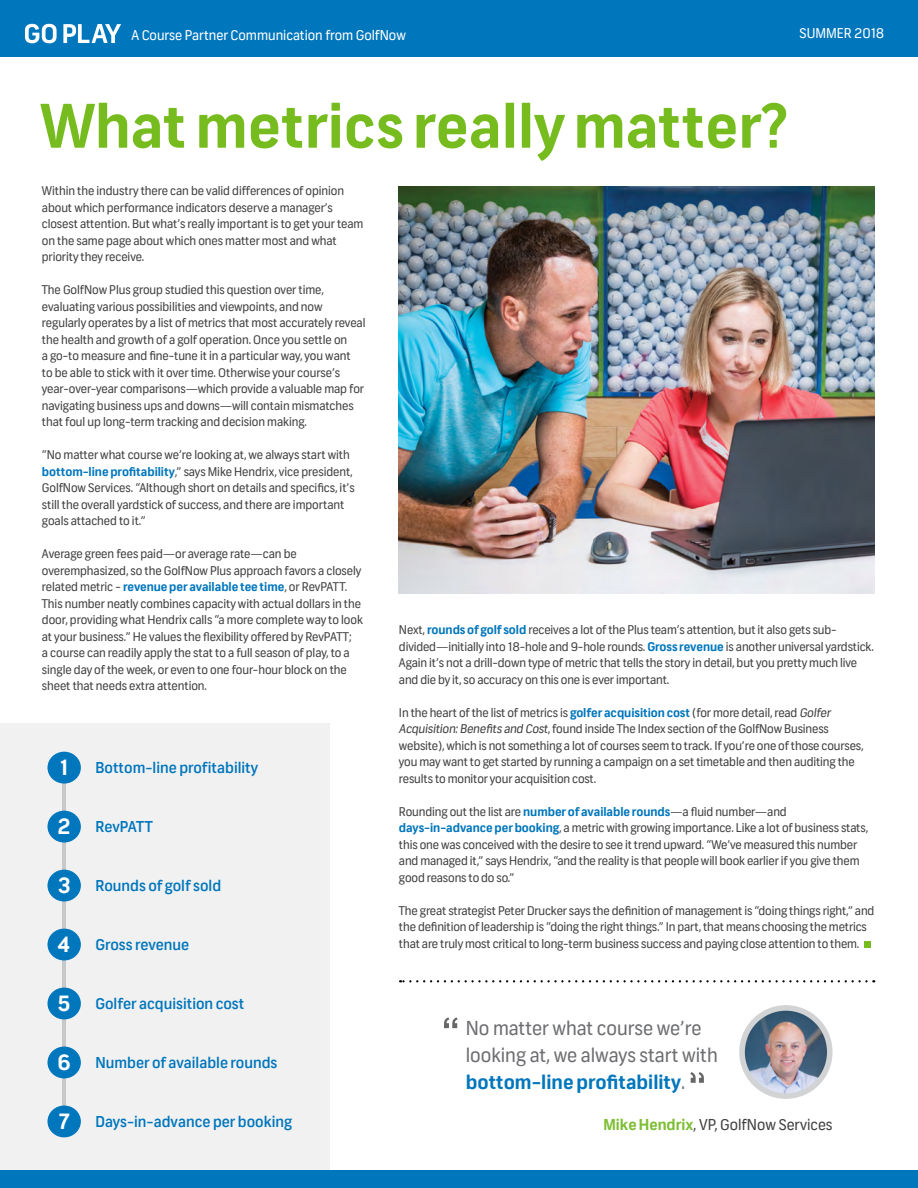
<style>
.page{position:relative;width:918px;height:1188px;background:#fff}
.page>*{position:absolute;margin:0;border:0;box-sizing:border-box;transform-origin:0 0}
.t1{font:700 60px "NBCSN Frank";color:#77bc1f}
.t2{font:700 21px "NBCSN Frank";color:#fff}
.t3{font:19.2px/27.3px "NBCSN Frank";color:#6d6e71}
.t4{font:500 15px "NBCSN Frank";color:#0076bc}
.t5{font:15px "NBCSN Frank";color:#414042}
.t6{font:13.5px "NBCSN Frank";color:#fff}
.t7{font:12px/16.5px "NBCSN Frank";letter-spacing:-.01em;color:#414042}
.s1{font-weight:700;color:#0076bc}
.s2{font-weight:700;color:#7cbe32}
</style>
<div class="page">
<div style="left:0;top:724px;width:330px;height:464px;background:#f1f1f2"></div>
<hr style="left:62px;top:764px;width:4px;height:356px;background:#c7c8ca">
<img style="left:399px;top:186px;width:475px;height:407px">
<div style="left:864px;top:941px;width:7px;height:6px;background:#78bd20"></div>
<svg style="left:400px;top:980px;width:467px;height:2px"></svg>
<img style="left:742px;top:1008px;width:88px;height:88px;border-radius:44px">
<div style="left:739px;top:1005px;width:94px;height:94px;border:6px solid #d1d3d4;border-radius:50%"></div>
<svg style="left:444px;top:1017px;width:14px;height:11px"></svg>
<svg style="left:690px;top:1072px;width:14px;height:11px"></svg>
<div style="left:47px;top:752px;width:34px;height:32px;background:#0076bc;border-radius:50%"></div>
<div style="left:47px;top:988px;width:34px;height:31px;background:#0076bc;border-radius:50%"></div>
<div style="left:47px;top:1047px;width:34px;height:31px;background:#0076bc;border-radius:50%"></div>
<div style="left:47px;top:1106px;width:34px;height:31px;background:#0076bc;border-radius:50%"></div>
<div style="left:47px;top:811px;width:34px;height:32px;background:#0076bc;border-radius:50%"></div>
<div style="left:47px;top:870px;width:34px;height:31px;background:#0076bc;border-radius:50%"></div>
<div style="left:47px;top:929px;width:34px;height:31px;background:#0076bc;border-radius:50%"></div>
<div style="left:0;top:0;width:918px;height:57px;background:#0076bc"></div>
<svg style="left:25px;top:24px;width:32px;height:19px"></svg>
<svg style="left:63px;top:24px;width:58px;height:19px"></svg>
<div style="left:0;top:1171px;width:918px;height:17px;background:#0076bc"></div>
<p class="t6" style="left:131px;top:27px;width:276px">A Course Partner Communication from GolfNow</p>
<p class="t6" style="left:800px;top:25px;width:86px">SUMMER 2018</p>
<h1 class="t1" style="left:41px;top:90px;width:748px">What metrics really matter?</h1>
<p class="t7" style="left:42px;top:183px;width:323px">Within the industry there can be valid differences of opinion about which performance indicators deserve a manager’s closest attention. But what’s really important is to get your team on the same page about which ones matter most and what priority they receive.</p>
<p class="t7" style="left:42px;top:282px;width:325px">The GolfNow Plus group studied this question over time, evaluating various possibilities and viewpoints, and now regularly operates by a list of metrics that most accurately reveal the health and growth of a golf operation. Once you settle on<br>a go-to measure and fine-tune it in a particular way, you want<br>to be able to stick with it over time. Otherwise your course’s year-over-year comparisons—which provide a valuable map for navigating business ups and downs—will contain mismatches that foul up long-term tracking and decision making.</p>
<p class="t7" style="left:42px;top:447px;width:314px">“No matter what course we’re looking at, we always start with <span class="s1">bottom-line profitability</span>,” says Mike Hendrix, vice president, GolfNow Services. “Although short on details and specifics, it’s still the overall yardstick of success, and there are important goals attached to it.”</p>
<p class="t7" style="left:42px;top:546px;width:322px">Average green fees paid—or average rate—can be overemphasized, so the GolfNow Plus approach favors a closely related metric - <span class="s1">revenue per available tee time</span>, or RevPATT.<br>This number neatly combines capacity with actual dollars in the door, providing what Hendrix calls “a more complete way to look at your business.” He values the flexibility offered by RevPATT;<br>a course can readily apply the stat to a full season of play, to a single day of the week, or even to one four-hour block on the sheet that needs extra attention.</p>
<h2 class="t2" style="left:60px;top:754px;width:10px">1</h2>
<p class="t4" style="left:95px;top:759px;width:164px">Bottom-line prof itability</p>
<h2 class="t2" style="left:58px;top:813px;width:15px">2</h2>
<p class="t4" style="left:95px;top:818px;width:59px">RevPATT</p>
<h2 class="t2" style="left:58px;top:872px;width:15px">3</h2>
<p class="t4" style="left:95px;top:877px;width:127px">Rounds of golf sold</p>
<h2 class="t2" style="left:57px;top:931px;width:15px">4</h2>
<p class="t4" style="left:95px;top:936px;width:95px">Gross revenue</p>
<h2 class="t2" style="left:58px;top:991px;width:15px">5</h2>
<p class="t4" style="left:95px;top:995px;width:150px">Golfer acquisition cost</p>
<h2 class="t2" style="left:57px;top:1050px;width:15px">6</h2>
<p class="t4" style="left:95px;top:1053px;width:183px">Number of available rounds</p>
<h2 class="t2" style="left:58px;top:1109px;width:13px">7</h2>
<p class="t4" style="left:95px;top:1112px;width:198px">Days-in-advance per booking</p>
<p class="t7" style="left:399px;top:622px;width:476px">Next, <span class="s1">rounds of golf sold</span> receives a lot of the Plus team’s attention, but it also gets sub&shy;divided—initially into 18-hole and 9-hole rounds. <span class="s1">Gross revenue</span> is another universal yardstick.<br>Again it’s not a drill-down type of metric that tells the story in detail, but you pretty much live and die by it, so accuracy on this one is ever important.</p>
<p class="t7" style="left:399px;top:705px;width:466px">In the heart of the list of metrics is <span class="s1">golfer acquisition cost</span> (for more detail, read Golfer Acquisition:Benefits and Cost, found inside The Index section of the GolfNow Business website), which is not something a lot of courses seem to track. If you’re one of those courses, you may want to get started by running a campaign on a set timetable and then auditing the results to monitor your acquisition cost.</p>
<p class="t7" style="left:399px;top:804px;width:471px">Rounding out the list are <span class="s1">number of available rounds</span>—a fluid number—and <span class="s1">days-in-advance per booking</span>, a metric with growing importance. Like a lot of business stats, this one was conceived with the desire to see it trend upward. “We’ve measured this number and managed it,” says Hendrix, “and the reality is that people will book earlier if you give them good reasons to do so.”</p>
<p class="t7" style="left:399px;top:903px;width:477px">The great strategist Peter Drucker says the definition of management is “doing things right,” and the definition of leadership is “doing the right things.” In part, that means choosing the metrics that are truly most critical to long-term business success and paying close attention to them.</p>
<h3 class="t3" style="left:466px;top:1015px;width:254px">No matter what course we’re looking at, we always start with <span class="s1">bottom-line profitability</span>.</h3>
<p class="t5" style="left:604px;top:1115px;width:231px"><span class="s2">Mike Hendrix</span>, VP, GolfNow Services</p>
</div>
